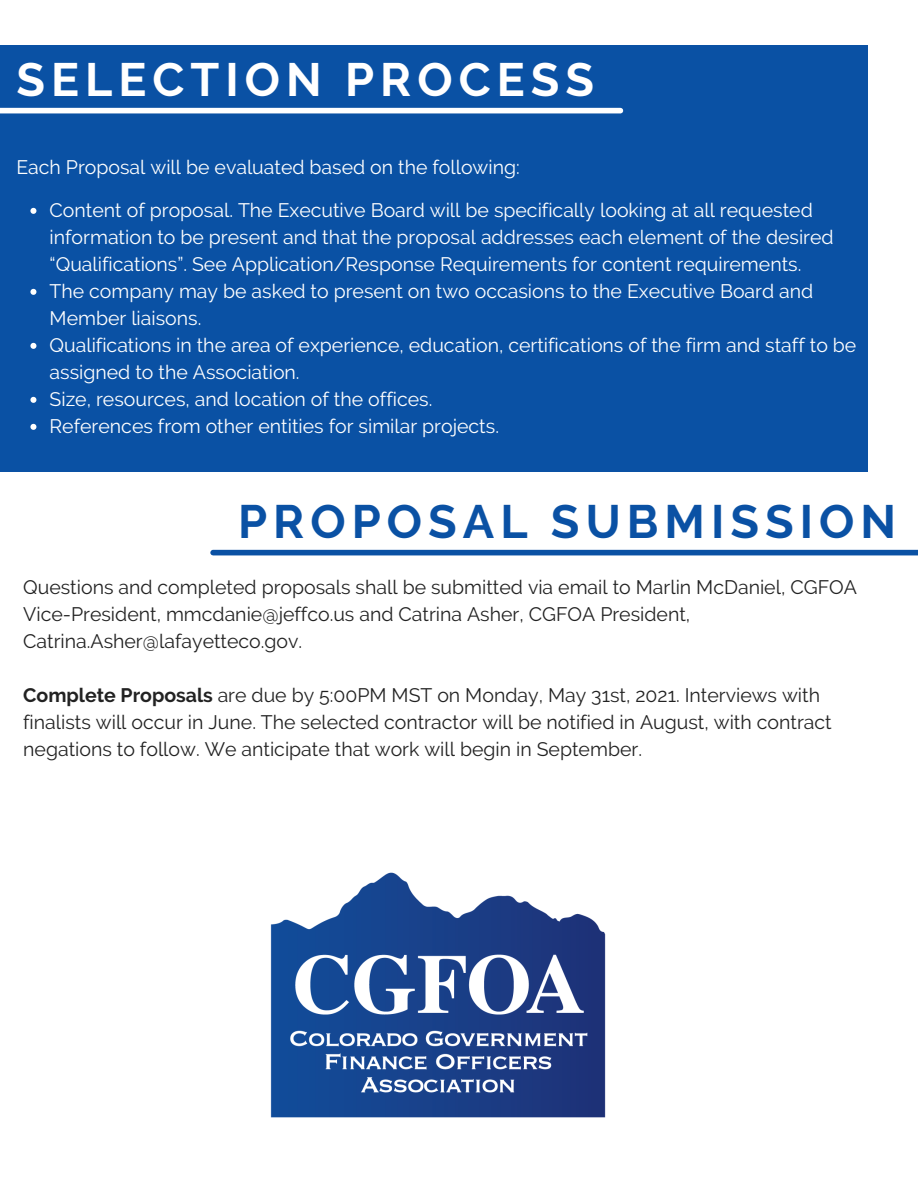
<style>
.page{position:relative;width:918px;height:1188px;background:#fff}
.page>*{position:absolute;margin:0;border:0;box-sizing:border-box;transform-origin:0 0}
.t1{font:700 46.65px "Raleway";letter-spacing:.13em;color:#0a51a4}
.t2{font:700 46.65px "Raleway";letter-spacing:.13em;color:#fff}
.t3{font:19.5px/27px "Raleway";color:#fff}
.t4{font:19.5px/27px "Raleway";color:#222}
.s1{font-weight:700}
</style>
<div class="page">
<div style="left:0;top:45px;width:868px;height:427px;background:#0a51a4"></div>
<svg style="left:30px;top:208px;width:6px;height:6px"></svg>
<svg style="left:30px;top:289px;width:6px;height:6px"></svg>
<svg style="left:30px;top:343px;width:6px;height:6px"></svg>
<svg style="left:30px;top:397px;width:6px;height:6px"></svg>
<svg style="left:30px;top:424px;width:6px;height:6px"></svg>
<div style="left:0;top:108px;width:620px;height:5px;background:#fff"></div>
<div style="left:213px;top:550px;width:705px;height:5px;background:#0a51a4"></div>
<img style="left:270px;top:872px;width:336px;height:246px">
<p class="t2" style="left:16px;top:52px;width:579px">SELECTION PROCESS</p>
<p class="t3" style="left:16px;top:153px;width:505px">Each Proposal will be evaluated based on the following:</p>
<p class="t3" style="left:50px;top:196px;width:786px">Content of proposal. The Executive Board will be specifically looking at all requested information to be present and that the proposal addresses each element of the desired “Qualifications”. See Application/Response Requirements for content requirements.</p>
<p class="t3" style="left:50px;top:277px;width:765px">The company may be asked to present on two occasions to the Executive Board and<br>Member liaisons.</p>
<p class="t3" style="left:50px;top:331px;width:808px">Qualifications in the area of experience, education, certifications of the firm and staff to be assigned to the Association.</p>
<p class="t3" style="left:50px;top:385px;width:384px">Size, resources, and location of the offices.</p>
<p class="t3" style="left:50px;top:412px;width:451px">References from other entities for similar projects.</p>
<p class="t1" style="left:238px;top:494px;width:660px">PROPOSAL SUBMISSION</p>
<p class="t4" style="left:23px;top:573px;width:835px">Questions and completed proposals shall be submitted via email to Marlin McDaniel, CGFOA<br>Vice-President, mmcdanie@jeffco.us and Catrina Asher, CGFOA President,<br>Catrina.Asher@lafayetteco.gov.</p>
<p class="t4" style="left:23px;top:681px;width:810px"><span class="s1">Complete Proposals</span> are due by 5:00PM MST on Monday, May 31st, 2021. Interviews with finalists will occur in June. The selected contractor will be notified in August, with contract negations to follow. We anticipate that work will begin in September.</p>
</div>
